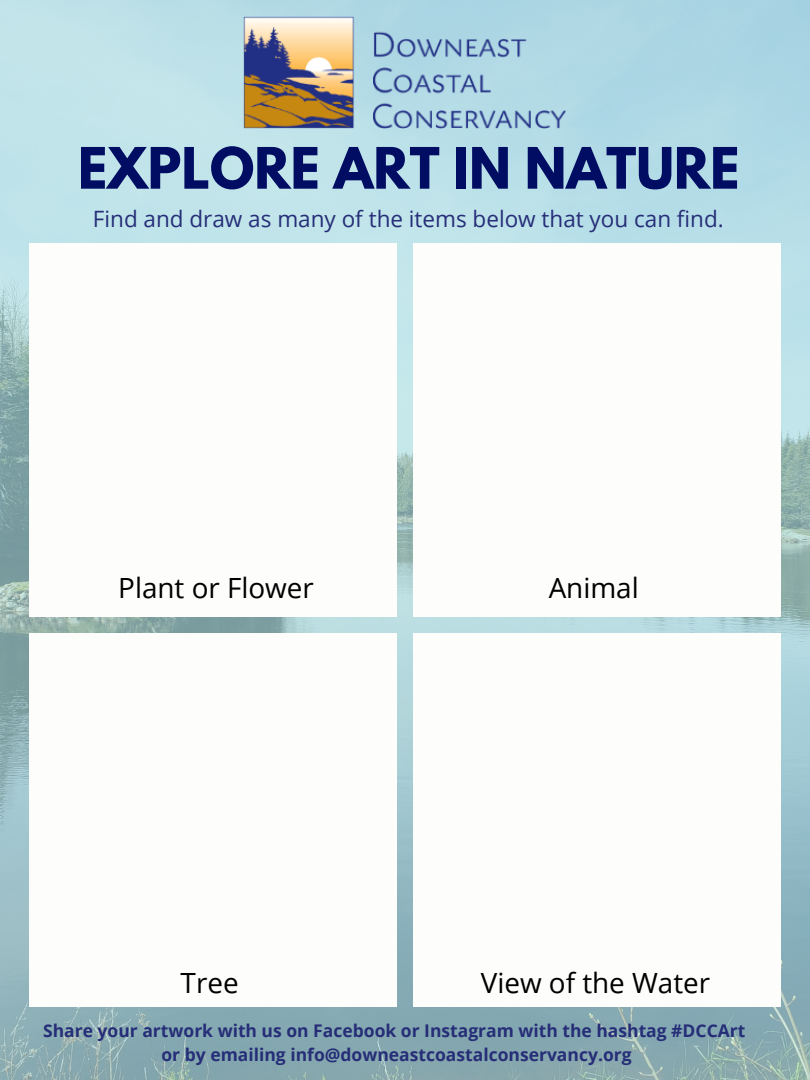
<style>
.page{position:relative;width:810px;height:1080px;background:#fff}
.page>*{position:absolute;margin:0;border:0;box-sizing:border-box;transform-origin:0 0}
.t1{font:700 50.56px "League Spartan";color:#000d62}
.t2{font:27.88px "Open Sans";color:#000}
.t3{font:22.5px "Open Sans";color:#262e78}
.t4{font:700 17.5px/24.4px "Open Sans";color:#262e78;text-align:center}
</style>
<div class="page">
<img style="left:0;top:0;width:810px;height:1080px">
<div style="left:29px;top:244px;width:368px;height:373px;background:#fdfdfc"></div>
<div style="left:414px;top:244px;width:367px;height:373px;background:#fdfdfc"></div>
<div style="left:29px;top:634px;width:368px;height:373px;background:#fdfdfc"></div>
<div style="left:414px;top:634px;width:367px;height:373px;background:#fdfdfc"></div>
<img style="left:243px;top:16px;width:324px;height:113px">
<h1 class="t1" style="left:78px;top:143px;width:663px">EXPLORE ART IN NATURE</h1>
<p class="t3" style="left:93px;top:203px;width:632px">Find and draw as many of the items below that you can find.</p>
<h2 class="t2" style="left:118px;top:569px;width:197px">Plant or Flower</h2>
<h2 class="t2" style="left:549px;top:569px;width:92px">Animal</h2>
<h2 class="t2" style="left:181px;top:964px;width:60px">Tree</h2>
<h2 class="t2" style="left:481px;top:964px;width:231px">View of the Water</h2>
<p class="t4" style="left:43px;top:1018px;width:704px">Share your artwork with us on Facebook or Instagram with the hashtag #DCCArt or by emailing info@downeastcoastalconservancy.org</p>
</div>
